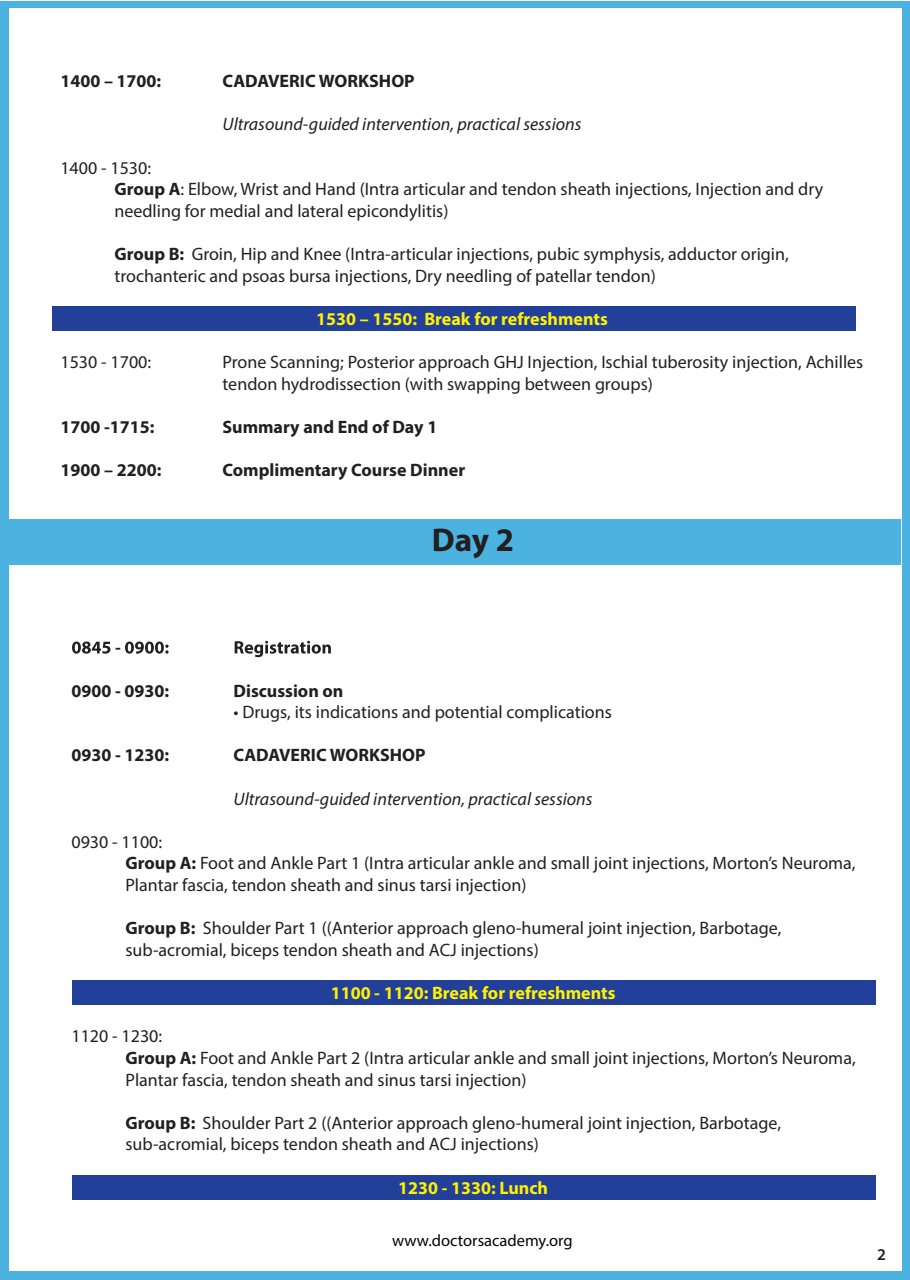
<style>
.page{position:relative;width:910px;height:1280px;background:#fff}
.page>*{position:absolute;margin:0;border:0;box-sizing:border-box;transform-origin:0 0}
.t1{font:700 33px "Myriad Pro";color:#231f20}
.t2{font:18px/21.6px "Myriad Pro";color:#231f20}
.t3{font:700 18px "Myriad Pro";color:#231f20}
.t4{font:italic 18px "Myriad Pro";color:#231f20}
.t5{font:700 18px "Myriad Pro";color:#fff101}
.t6{font:16.5px "Myriad Pro";color:#050504}
.t7{font:600 16.5px "Myriad Pro";color:#231f20}
.s1{font-weight:700}
</style>
<div class="page">
<div style="left:0;top:1px;width:910px;height:1279px;background:#4cb3e1"></div>
<div style="left:9px;top:9px;width:892px;height:1262px;background:#fff"></div>
<div style="left:72px;top:980px;width:804px;height:24px;background:#223f99"></div>
<div style="left:52px;top:307px;width:804px;height:24px;background:#223f99"></div>
<div style="left:72px;top:1175px;width:804px;height:24px;background:#223f99"></div>
<div style="left:8px;top:520px;width:892px;height:45px;background:#4cb3e1"></div>
<svg style="left:72px;top:641px;width:259px;height:16px"></svg>
<p class="t3" style="left:60px;top:69px;width:102px">1400 – 1700:</p>
<p class="t3" style="left:222px;top:69px;width:194px">CADAVERIC WORKSHOP</p>
<p class="t4" style="left:222px;top:113px;width:361px">Ultrasound-guided intervention, practical sessions</p>
<p class="t2" style="left:114px;top:156px;width:710px;text-indent:-54px">1400 - 1530:<br><span class="s1">Group A</span>: Elbow, Wrist and Hand (Intra articular and tendon sheath injections, Injection and dry needling for medial and lateral epicondylitis)</p>
<p class="t2" style="left:114px;top:243px;width:676px"><span class="s1">Group B:</span> Groin, Hip and Knee (Intra-articular injections, pubic symphysis, adductor origin, trochanteric and psoas bursa injections, Dry needling of patellar tendon)</p>
<p class="t5" style="left:316px;top:307px;width:293px">1530 – 1550: Break for refreshments</p>
<p class="t2" style="left:60px;top:351px;width:92px">1530 - 1700:</p>
<p class="t2" style="left:222px;top:351px;width:642px">Prone Scanning; Posterior approach GHJ Injection, Ischial tuberosity injection, Achilles tendon hydrodissection (with swapping between groups)</p>
<p class="t3" style="left:60px;top:415px;width:96px">1700 -1715:</p>
<p class="t3" style="left:222px;top:415px;width:216px">Summary and End of Day 1</p>
<p class="t3" style="left:60px;top:458px;width:102px">1900 – 2200:</p>
<p class="t3" style="left:222px;top:458px;width:244px">Complimentary Course Dinner</p>
<h1 class="t1" style="left:432px;top:518px;width:84px">Day 2</h1>
<p class="t3" style="left:71px;top:679px;width:99px">0900 - 0930:</p>
<p class="t3" style="left:233px;top:679px;width:112px">Discussion on</p>
<p class="t2" style="left:233px;top:701px;width:380px">• Drugs, its indications and potential complications</p>
<p class="t3" style="left:71px;top:744px;width:99px">0930 - 1230:</p>
<p class="t3" style="left:233px;top:744px;width:194px">CADAVERIC WORKSHOP</p>
<p class="t4" style="left:233px;top:787px;width:361px">Ultrasound-guided intervention, practical sessions</p>
<p class="t2" style="left:125px;top:831px;width:732px;text-indent:-54px">0930 - 1100:<br><span class="s1">Group A:</span> Foot and Ankle Part 1 (Intra articular ankle and small joint injections, Morton’s Neuroma,<br>Plantar fascia, tendon sheath and sinus tarsi injection)</p>
<p class="t2" style="left:125px;top:917px;width:657px"><span class="s1">Group B:</span> Shoulder Part 1 ((Anterior approach gleno-humeral joint injection, Barbotage, sub-acromial, biceps tendon sheath and ACJ injections)</p>
<p class="t5" style="left:331px;top:981px;width:286px">1100 - 1120: Break for refreshments</p>
<p class="t2" style="left:125px;top:1025px;width:732px;text-indent:-54px">1120 - 1230:<br><span class="s1">Group A:</span> Foot and Ankle Part 2 (Intra articular ankle and small joint injections, Morton’s Neuroma,<br>Plantar fascia, tendon sheath and sinus tarsi injection)</p>
<p class="t2" style="left:126px;top:1111px;width:657px"><span class="s1">Group B:</span> Shoulder Part 2 ((Anterior approach gleno-humeral joint injection, Barbotage, sub-acromial, biceps tendon sheath and ACJ injections)</p>
<p class="t5" style="left:398px;top:1176px;width:152px">1230 - 1330: Lunch</p>
<p class="t6" style="left:392px;top:1230px;width:182px">www.doctorsacademy.org</p>
<p class="t7" style="left:877px;top:1243px;width:10px">2</p>
</div>
